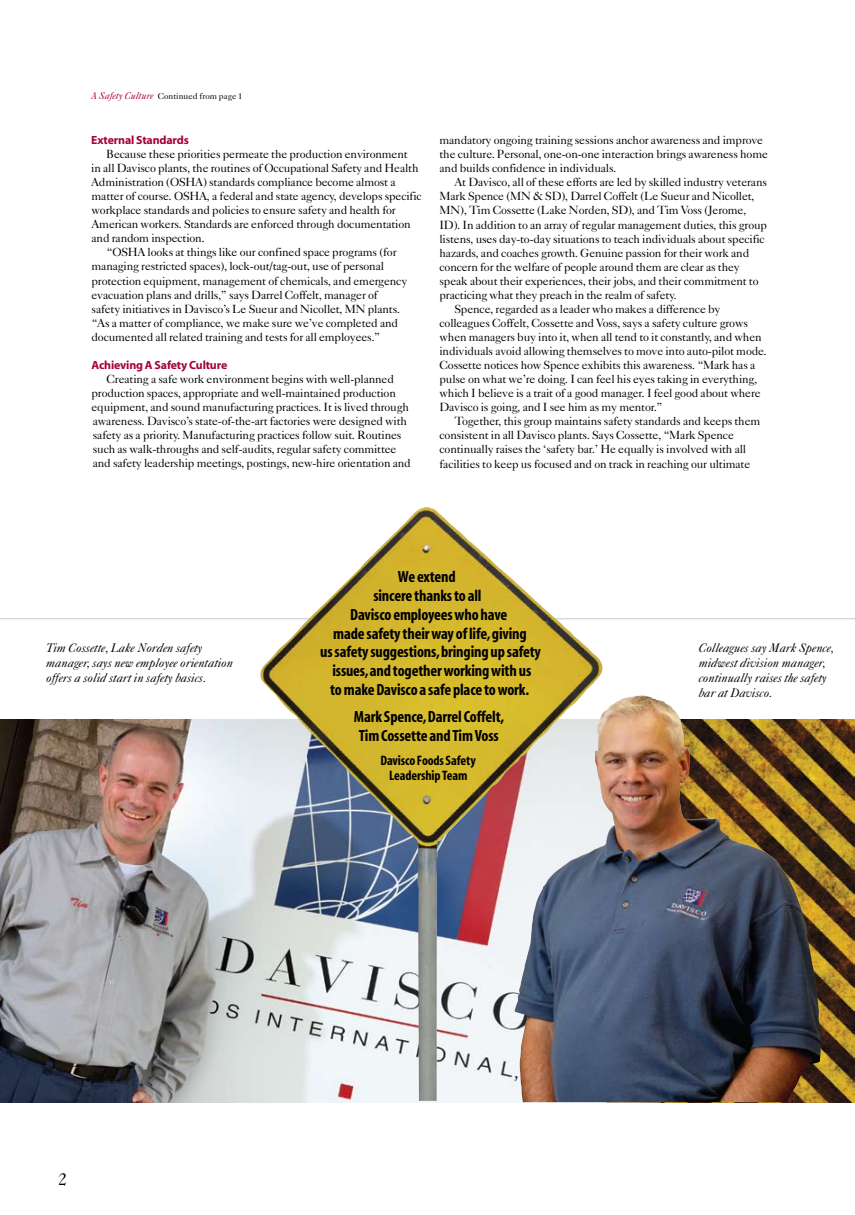
<style>
.page{position:relative;width:855px;height:1215px;background:#fff}
.page>*{position:absolute;margin:0;border:0;box-sizing:border-box;transform-origin:0 0}
.t1{font:17.5px "Caslon Five Forty";color:#000}
.t2{font:700 condensed 16.25px/18.8px "Myriad";letter-spacing:-.01em;color:#000;text-align:center}
.t3{font:700 condensed 13.75px/15px "Myriad";letter-spacing:-.01em;color:#000;text-align:center}
.t4{font:italic 12.5px/15px "Caslon Five Forty";color:#000}
.t5{font:11.88px/14px "Caslon Five Forty";letter-spacing:-.015em;color:#000}
.t6{font:700 11.88px "Myriad";letter-spacing:-.01em;color:#a50235}
.t7{font:8.75px "Caslon Five Forty";color:#000}
.s1{font-style:italic;font-size:10px;color:#a50235}
</style>
<div class="page">
<hr style="left:0;top:618px;width:855px;height:1px;background:#c6c8ca">
<img style="left:822px;top:720px;width:33px;height:382px">
<img style="left:0;top:720px;width:515px;height:382px">
<img style="left:515px;top:695px;width:307px;height:407px">
<img style="left:259px;top:507px;width:345px;height:594px">
<p class="t7" style="left:91px;top:90px;width:153px"><span class="s1">A Safety Culture</span> Continued from page 1</p>
<p class="t6" style="left:91px;top:134px;width:99px">External Standards</p>
<p class="t5" style="left:106px;top:147px;width:303px">Because these priorities permeate the production environment</p>
<p class="t5" style="left:91px;top:161px;width:329px">in all Davisco plants, the routines of Occupational Safety and Health</p>
<p class="t5" style="left:91px;top:175px;width:306px">Administration (OSHA) standards compliance become almost a</p>
<p class="t5" style="left:92px;top:189px;width:332px">matter of course. OSHA, a federal and state agency, develops specific</p>
<p class="t5" style="left:92px;top:203px;width:306px">workplace standards and policies to ensure safety and health for</p>
<p class="t5" style="left:92px;top:217px;width:321px">American workers. Standards are enforced through documentation</p>
<p class="t5" style="left:92px;top:231px;width:115px">and random inspection.</p>
<p class="t5" style="left:107px;top:245px;width:292px">“OSHA looks at things like our confined space programs (for</p>
<p class="t5" style="left:92px;top:259px;width:294px">managing restricted spaces), lock-out/tag-out, use of personal</p>
<p class="t5" style="left:92px;top:273px;width:317px">protection equipment, management of chemicals, and emergency</p>
<p class="t5" style="left:92px;top:287px;width:288px">evacuation plans and drills,” says Darrel Coffelt, manager of</p>
<p class="t5" style="left:92px;top:301px;width:310px">safety initiatives in Davisco’s Le Sueur and Nicollet, MN plants.</p>
<p class="t5" style="left:92px;top:315px;width:308px">“As a matter of compliance, we make sure we’ve completed and</p>
<p class="t5" style="left:92px;top:329px;width:290px">documented all related training and tests for all employees.”</p>
<p class="t6" style="left:92px;top:359px;width:137px">Achieving A Safety Culture</p>
<p class="t5" style="left:92px;top:372px;width:321px;text-indent:15px">Creating a safe work environment begins with well-planned production spaces, appropriate and well-maintained production equipment, and sound manufacturing practices. It is lived through awareness. Davisco’s state-of-the-art factories were designed with safety as a priority. Manufacturing practices follow suit. Routines such as walk-throughs and self-audits, regular safety committee and safety leadership meetings, postings, new-hire orientation and</p>
<p class="t5" style="left:440px;top:133px;width:330px">mandatory ongoing training sessions anchor awareness and improve the culture. Personal, one-on-one interaction brings awareness home and builds confidence in individuals.</p>
<p class="t5" style="left:455px;top:175px;width:314px">At Davisco, all of these efforts are led by skilled industry veterans</p>
<p class="t5" style="left:440px;top:189px;width:317px">Mark Spence (MN &amp; SD), Darrel Coffelt (Le Sueur and Nicollet,</p>
<p class="t5" style="left:440px;top:203px;width:308px">MN), Tim Cossette (Lake Norden, SD), and Tim Voss (Jerome,</p>
<p class="t5" style="left:440px;top:217px;width:329px">ID). In addition to an array of regular management duties, this group</p>
<p class="t5" style="left:440px;top:231px;width:327px">listens, uses day-to-day situations to teach individuals about specific</p>
<p class="t5" style="left:440px;top:245px;width:311px">hazards, and coaches growth. Genuine passion for their work and</p>
<p class="t5" style="left:440px;top:259px;width:302px">concern for the welfare of people around them are clear as they</p>
<p class="t5" style="left:440px;top:273px;width:321px">speak about their experiences, their jobs, and their commitment to</p>
<p class="t5" style="left:440px;top:288px;width:239px">practicing what they preach in the realm of safety.</p>
<p class="t5" style="left:455px;top:302px;width:267px">Spence, regarded as a leader who makes a difference by</p>
<p class="t5" style="left:440px;top:316px;width:310px">colleagues Coffelt, Cossette and Voss, says a safety culture grows</p>
<p class="t5" style="left:440px;top:330px;width:324px">when managers buy into it, when all tend to it constantly, and when</p>
<p class="t5" style="left:440px;top:344px;width:329px">individuals avoid allowing themselves to move into auto-pilot mode.</p>
<p class="t5" style="left:440px;top:358px;width:317px">Cossette notices how Spence exhibits this awareness. “Mark has a</p>
<p class="t5" style="left:440px;top:372px;width:319px">pulse on what we’re doing. I can feel his eyes taking in everything,</p>
<p class="t5" style="left:440px;top:386px;width:323px">which I believe is a trait of a good manager. I feel good about where</p>
<p class="t5" style="left:440px;top:400px;width:225px">Davisco is going, and I see him as my mentor.”</p>
<p class="t5" style="left:455px;top:414px;width:307px">Together, this group maintains safety standards and keeps them</p>
<p class="t5" style="left:440px;top:428px;width:296px">consistent in all Davisco plants. Says Cossette, “Mark Spence</p>
<p class="t5" style="left:440px;top:442px;width:308px">continually raises the ‘safety bar.’ He equally is involved with all</p>
<p class="t5" style="left:440px;top:456px;width:312px">facilities to keep us focused and on track in reaching our ultimate</p>
<p class="t4" style="left:46px;top:640px;width:188px">Tim Cossette, Lake Norden safety manager, says new employee orientation offers a solid start in safety basics.</p>
<h2 class="t2" style="left:320px;top:568px;width:222px">We extend<br>sincere thanks to all<br>Davisco employees who have<br>made safety their way of life, giving<br>us safety suggestions, bringing up safety issues, and together working with us<br>to make Davisco a safe place to work.</h2>
<h2 class="t2" style="left:354px;top:708px;width:152px;text-align:left">Mark Spence, Darrel Coffelt,<br>Tim Cossette and Tim Voss</h2>
<p class="t3" style="left:381px;top:753px;width:97px">Davisco Foods Safety<br>Leadership Team</p>
<h1 class="t1" style="left:58px;top:1169px;width:10px">2</h1>
<p class="t4" style="left:699px;top:640px;width:137px">Colleagues say Mark Spence, midwest division manager, continually raises the safety bar at Davisco.</p>
</div>
